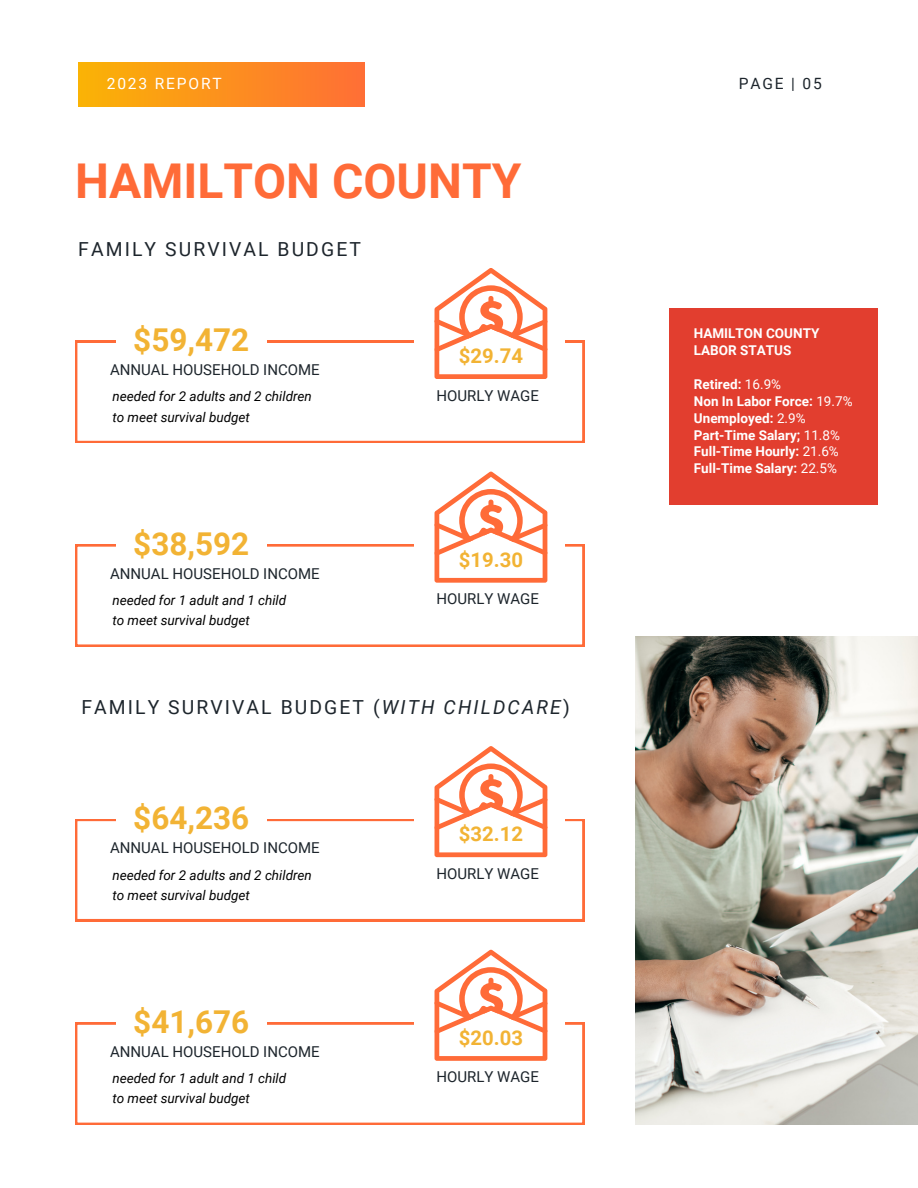
<style>
.page{position:relative;width:918px;height:1188px;background:#fff}
.page>*{position:absolute;margin:0;border:0;box-sizing:border-box;transform-origin:0 0}
.t1{font:700 48px "Roboto";color:#ff6b38}
.t2{font:700 31.5px "Roboto";color:#f2b334}
.t3{font:700 20.25px "Roboto";color:#f2b334}
.t4{font:19.35px "Roboto";letter-spacing:.11em;color:#1d252c}
.t5{font:15.6px "Roboto";letter-spacing:.12em;color:#fff}
.t6{font:15.6px "Roboto";letter-spacing:.12em;color:#1d252c}
.t7{font:15px "Roboto";color:#1d252c}
.t8{font:italic 13.5px/20.2px "Roboto";color:#000}
.t9{font:700 13.5px/16.8px "Roboto";color:#fff}
.s1{font-style:italic}
.s2{font-weight:400}
</style>
<div class="page">
<div style="left:78px;top:62px;width:286px;height:44px;background:linear-gradient(to right,#fab305,#ff6f35)"></div>
<div style="left:669px;top:308px;width:208px;height:197px;background:#e23e2f"></div>
<img style="left:635px;top:636px;width:283px;height:488px">
<div style="left:73px;top:338px;width:514px;height:107px;border:5px solid #ff6b38"></div>
<div style="left:414px;top:301px;width:151px;height:49px;background:#fff"></div>
<svg style="left:434px;top:268px;width:114px;height:111px"></svg>
<div style="left:116px;top:315px;width:151px;height:50px;background:#fff"></div>
<div style="left:73px;top:542px;width:514px;height:107px;border:5px solid #ff6b38"></div>
<div style="left:414px;top:505px;width:151px;height:49px;background:#fff"></div>
<svg style="left:434px;top:471px;width:114px;height:112px"></svg>
<div style="left:116px;top:519px;width:151px;height:49px;background:#fff"></div>
<div style="left:73px;top:817px;width:514px;height:106px;border:5px solid #ff6b38"></div>
<div style="left:414px;top:779px;width:151px;height:50px;background:#fff"></div>
<svg style="left:434px;top:746px;width:114px;height:111px"></svg>
<div style="left:116px;top:793px;width:151px;height:50px;background:#fff"></div>
<div style="left:73px;top:1020px;width:514px;height:107px;border:5px solid #ff6b38"></div>
<div style="left:414px;top:983px;width:151px;height:49px;background:#fff"></div>
<svg style="left:434px;top:950px;width:114px;height:111px"></svg>
<div style="left:116px;top:997px;width:151px;height:49px;background:#fff"></div>
<p class="t5" style="left:107px;top:74px;width:117px">2023 REPORT</p>
<p class="t6" style="left:739px;top:75px;width:85px">PAGE | 05</p>
<p class="t1" style="left:75px;top:154px;width:448px">HAMILTON COUNTY</p>
<p class="t4" style="left:78px;top:238px;width:284px">FAMILY SURVIVAL BUDGET</p>
<p class="t2" style="left:133px;top:322px;width:118px">$59,472</p>
<p class="t7" style="left:110px;top:361px;width:211px">ANNUAL HOUSEHOLD INCOME</p>
<p class="t8" style="left:112px;top:387px;width:201px">needed for 2 adults and 2 children to meet survival budget</p>
<p class="t2" style="left:133px;top:526px;width:118px">$38,592</p>
<p class="t7" style="left:110px;top:565px;width:211px">ANNUAL HOUSEHOLD INCOME</p>
<p class="t8" style="left:112px;top:590px;width:175px">needed for 1 adult and 1 child to meet survival budget</p>
<p class="t3" style="left:459px;top:344px;width:66px">$29.74</p>
<p class="t7" style="left:436px;top:387px;width:104px">HOURLY WAGE</p>
<p class="t3" style="left:459px;top:548px;width:66px">$19.30</p>
<p class="t7" style="left:436px;top:590px;width:104px">HOURLY WAGE</p>
<p class="t4" style="left:81px;top:697px;width:490px">FAMILY SURVIVAL BUDGET (<span class="s1">WITH CHILDCARE</span>)</p>
<p class="t2" style="left:133px;top:800px;width:118px">$64,236</p>
<p class="t7" style="left:110px;top:839px;width:211px">ANNUAL HOUSEHOLD INCOME</p>
<p class="t8" style="left:112px;top:865px;width:201px">needed for 2 adults and 2 children to meet survival budget</p>
<p class="t2" style="left:133px;top:1004px;width:118px">$41,676</p>
<p class="t7" style="left:110px;top:1043px;width:211px">ANNUAL HOUSEHOLD INCOME</p>
<p class="t8" style="left:112px;top:1068px;width:175px">needed for 1 adult and 1 child to meet survival budget</p>
<p class="t3" style="left:459px;top:822px;width:66px">$32.12</p>
<p class="t7" style="left:436px;top:865px;width:104px">HOURLY WAGE</p>
<p class="t3" style="left:459px;top:1026px;width:66px">$20.03</p>
<p class="t7" style="left:436px;top:1068px;width:104px">HOURLY WAGE</p>
<p class="t9" style="left:694px;top:325px;width:127px">HAMILTON COUNTY<br>LABOR STATUS</p>
<p class="t9" style="left:694px;top:376px;width:89px">Retired: <span class="s2">16.9%</span></p>
<p class="t9" style="left:694px;top:393px;width:160px">Non In Labor Force: <span class="s2">19.7%<br></span>Unemployed: <span class="s2">2.9%<br></span>Part-Time Salary; <span class="s2">11.8%<br></span>Full-Time Hourly: <span class="s2">21.6%<br></span>Full-Time Salary: <span class="s2">22.5%</span></p>
</div>
